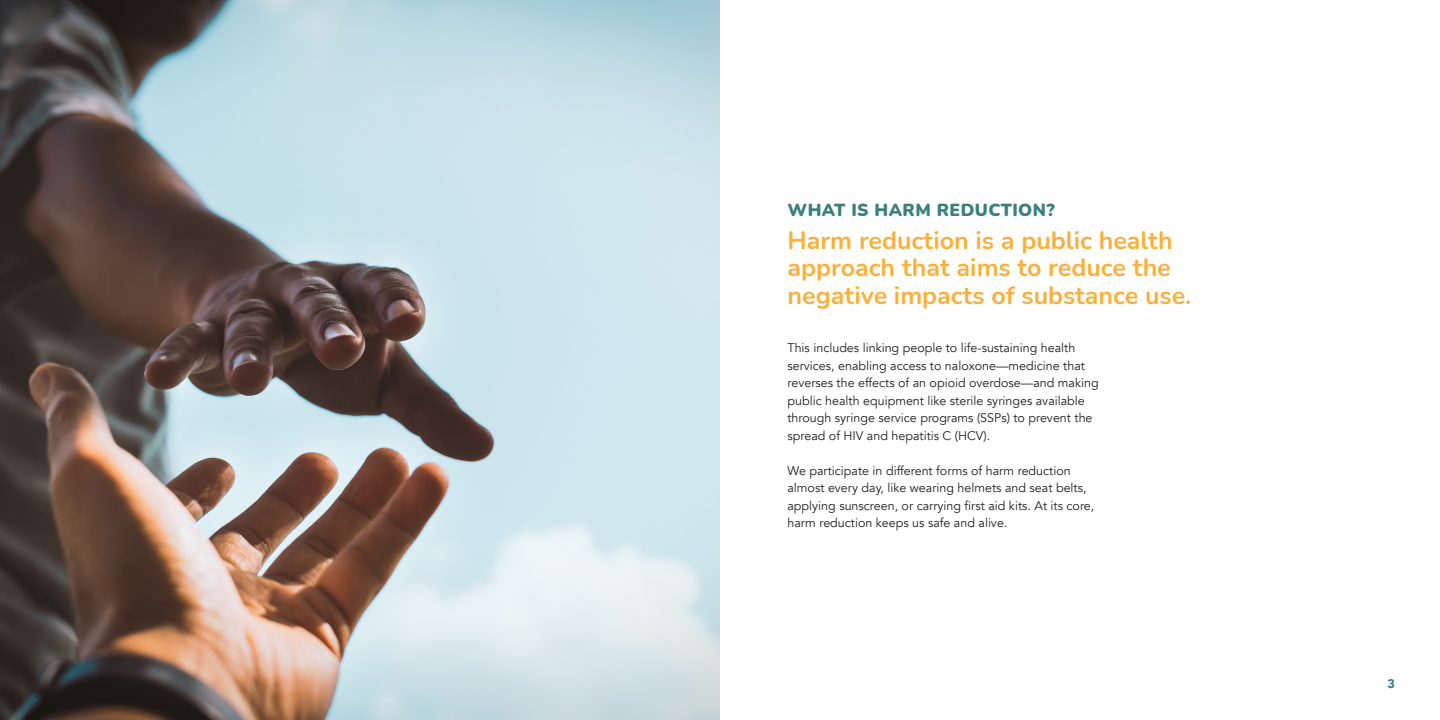
<style>
.page{position:relative;width:1440px;height:720px;background:#fff}
.page>*{position:absolute;margin:0;border:0;box-sizing:border-box;transform-origin:0 0}
.t1{font:700 25px/27.5px "Nunito";color:#fbb03b}
.t2{font:900 17.5px "Nunito";letter-spacing:.025em;color:#3c7f7f}
.t3{font:12.5px/17.5px "Avenir";color:#231f20}
.t4{font:900 12.5px "Avenir";color:#3c7f7f}
</style>
<div class="page">
<img style="left:0;top:0;width:720px;height:720px">
<p class="t2" style="left:788px;top:197px;width:269px">WHAT IS HARM REDUCTION?</p>
<p class="t1" style="left:788px;top:225px;width:405px">Harm reduction is a public health approach that aims to reduce the negative impacts of substance use.</p>
<p class="t3" style="left:788px;top:339px;width:313px">This includes linking people to life-sustaining health services, enabling access to naloxone—medicine that reverses the effects of an opioid overdose—and making public health equipment like sterile syringes available through syringe service programs (SSPs) to prevent the spread of HIV and hepatitis C (HCV).</p>
<p class="t3" style="left:788px;top:462px;width:308px">We participate in different forms of harm reduction almost every day, like wearing helmets and seat belts, applying sunscreen, or carrying first aid kits. At its core, harm reduction keeps us safe and alive.</p>
<p class="t4" style="left:1388px;top:672px;width:9px">3</p>
</div>
